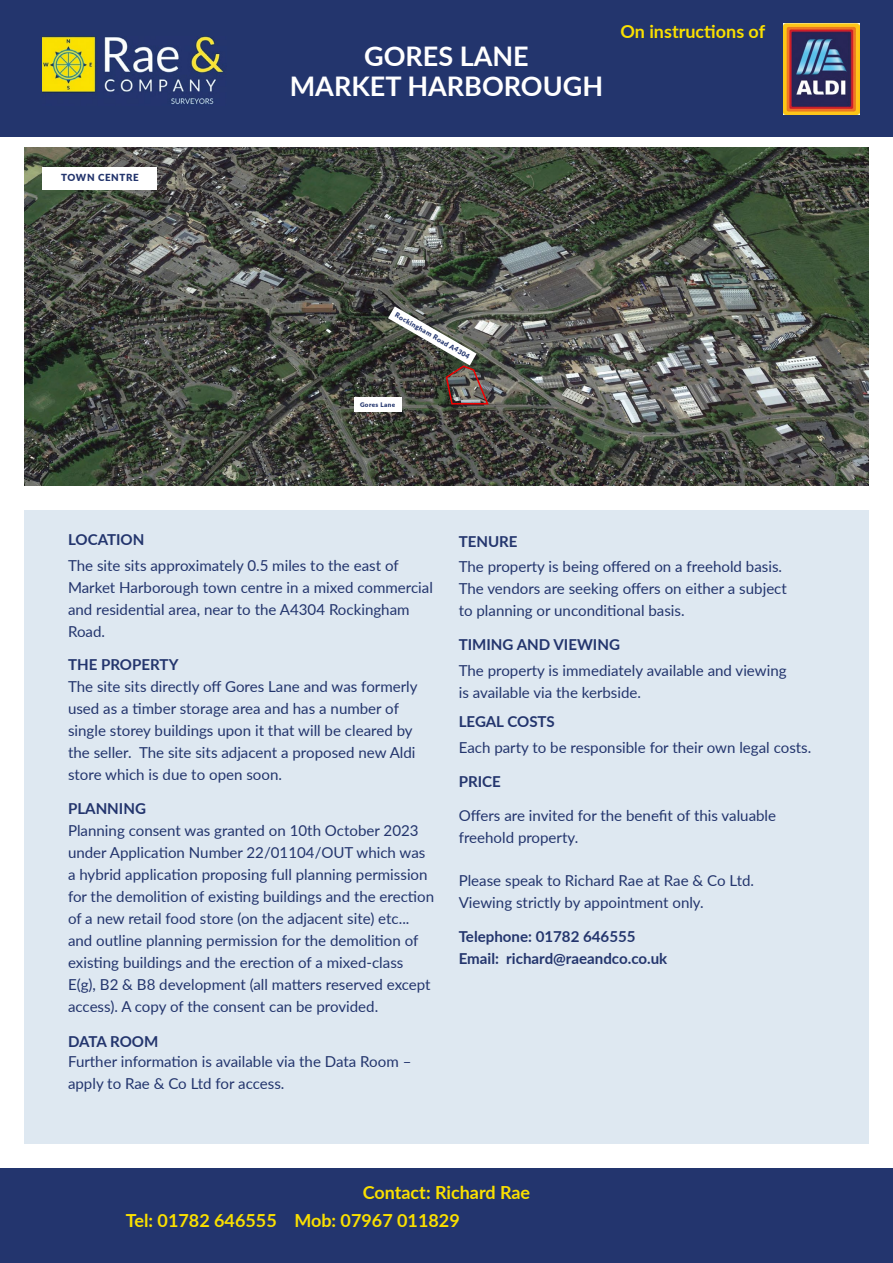
<style>
.page{position:relative;width:893px;height:1263px;background:#fff}
.page>*{position:absolute;margin:0;border:0;box-sizing:border-box;transform-origin:0 0}
.t1{font:700 27px/30px "Lato";color:#fff;text-align:center}
.t2{font:700 18px/28.3px "Lato";color:#fae000}
.t3{font:15.15px/21.9px "Lato";color:#23356d}
.t4{font:700 15.15px/21.9px "Lato";color:#23356d}
.t5{font:900 9.75px "Lato";letter-spacing:.06em;color:#23356d}
.t6{font:900 6.75px "Lato";color:#23356d}
.t7{font:900 6.3px "Lato";letter-spacing:.06em;color:#23356d}
</style>
<div class="page">
<div style="left:24px;top:510px;width:844px;height:633px;background:#dee8f1"></div>
<div style="left:0;top:0;width:893px;height:136px;background:#23356d"></div>
<div style="left:0;top:1168px;width:893px;height:95px;background:#23356e"></div>
<img style="left:24px;top:148px;width:844px;height:338px">
<div style="left:43px;top:167px;width:114px;height:22px;background:#fff"></div>
<div style="left:354px;top:397px;width:48px;height:15px;background:#fff"></div>
<svg style="left:388px;top:306px;width:102px;height:100px;background:#6c6a64"></svg>
<img style="left:43px;top:36px;width:180px;height:68px">
<img style="left:784px;top:23px;width:76px;height:91px">
<p class="t5" style="left:61px;top:170px;width:79px">TOWN CENTRE</p>
<h1 class="t1" style="left:290px;top:40px;width:315px">GORES LANE<br>MARKET HARBOROUGH</h1>
<p class="t2" style="left:620px;top:16px;width:146px">On instructions of</p>
<p class="t6" style="left:398px;top:310px;width:86px;rotate:30deg">Rockingham Road A4304</p>
<p class="t7" style="left:360px;top:400px;width:37px">Gores Lane</p>
<p class="t4" style="left:68px;top:528px;width:78px">LOCATION</p>
<p class="t3" style="left:68px;top:554px;width:366px">The site sits approximately 0.5 miles to the east of Market Harborough town centre in a mixed commercial and residential area, near to the A4304 Rockingham Road.</p>
<p class="t4" style="left:68px;top:653px;width:112px">THE PROPERTY</p>
<p class="t3" style="left:68px;top:675px;width:351px">The site sits directly off Gores Lane and was formerly used as a timber storage area and has a number of single storey buildings upon it that will be cleared by the seller. The site sits adjacent a proposed new Aldi store which is due to open soon.</p>
<p class="t4" style="left:68px;top:797px;width:79px">PLANNING</p>
<p class="t3" style="left:68px;top:819px;width:368px">Planning consent was granted on 10th October 2023 under Application Number 22/01104/OUT which was a hybrid application proposing full planning permission for the demolition of existing buildings and the erection of a new retail food store (on the adjacent site) etc... and outline planning permission for the demolition of existing buildings and the erection of a mixed-class E(g), B2 &amp; B8 development (all matters reserved except access). A copy of the consent can be provided.</p>
<p class="t4" style="left:68px;top:1029px;width:92px">DATA ROOM</p>
<p class="t3" style="left:68px;top:1050px;width:345px">Further information is available via the Data Room – apply to Rae &amp; Co Ltd for access.</p>
<p class="t4" style="left:459px;top:529px;width:60px">TENURE</p>
<p class="t3" style="left:459px;top:555px;width:330px">The property is being offered on a freehold basis.<br>The vendors are seeking offers on either a subject to planning or unconditional basis.</p>
<p class="t4" style="left:459px;top:633px;width:163px">TIMING AND VIEWING</p>
<p class="t3" style="left:459px;top:659px;width:329px">The property is immediately available and viewing is available via the kerbside.</p>
<p class="t4" style="left:459px;top:710px;width:98px">LEGAL COSTS</p>
<p class="t3" style="left:459px;top:736px;width:354px">Each party to be responsible for their own legal costs.</p>
<p class="t4" style="left:459px;top:770px;width:44px">PRICE</p>
<p class="t3" style="left:459px;top:803px;width:319px">Offers are invited for the benefit of this valuable freehold property.</p>
<p class="t3" style="left:459px;top:869px;width:297px">Please speak to Richard Rae at Rae &amp; Co Ltd.<br>Viewing strictly by appointment only.</p>
<p class="t4" style="left:459px;top:925px;width:210px">Telephone: 01782 646555<br>Email: richard@raeandco.co.uk</p>
<p class="t2" style="left:126px;top:1177px;width:406px;text-indent:237px">Contact: Richard Rae<br>Tel: 01782 646555 Mob: 07967 011829</p>
</div>
